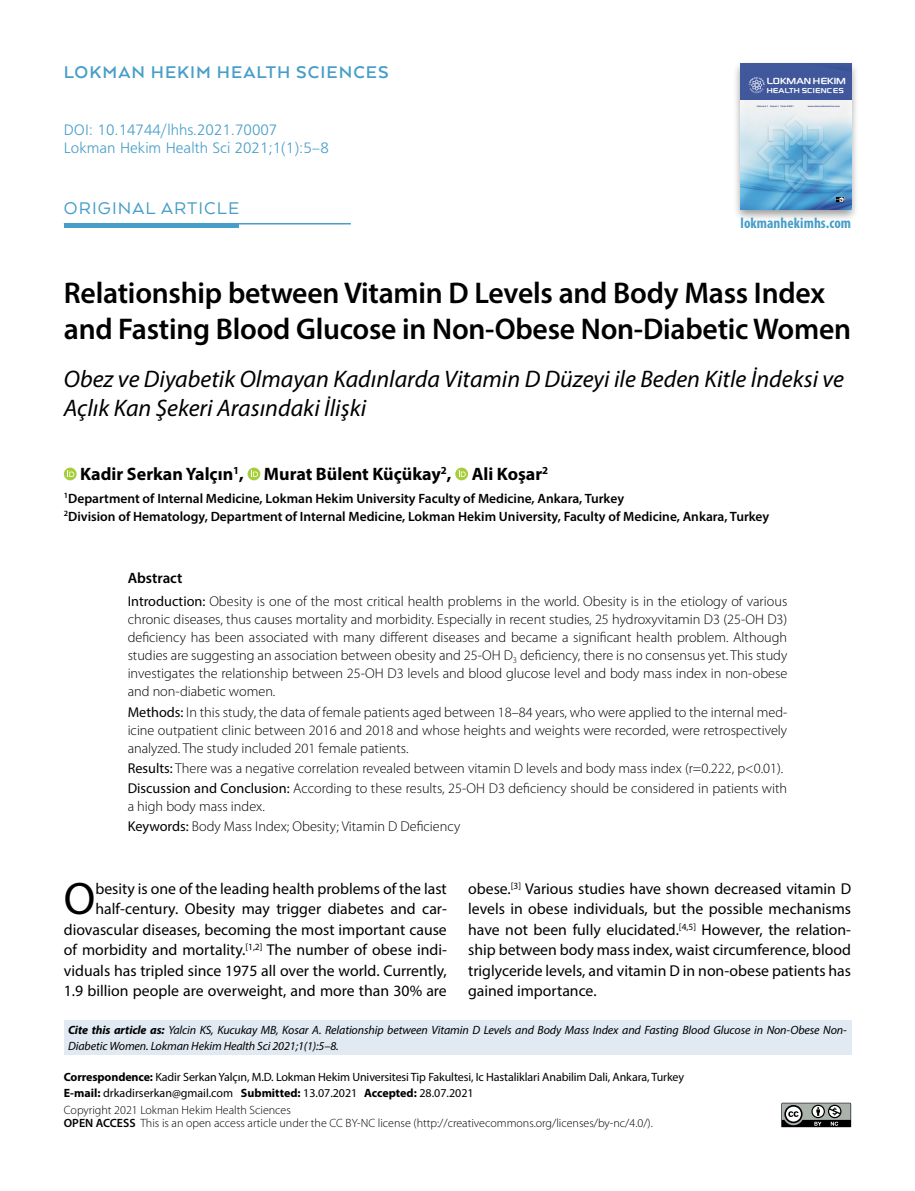
<style>
.page{position:relative;width:915px;height:1191px;background:#fff}
.page>*{position:absolute;margin:0;border:0;box-sizing:border-box;transform-origin:0 0}
.t1{font:45.75px "Myriad Pro";color:#000}
.t2{font:600 30px/36px "Myriad Pro";letter-spacing:-.01em;color:#000}
.t3{font:italic 24px/28.8px "Myriad Pro";color:#000}
.t4{font:700 19.5px "Arquitecta";letter-spacing:.055em;color:#479ec8}
.t5{font:19.5px "Arquitecta";letter-spacing:.055em;color:#479ec8}
.t6{font:700 18px "Myriad Pro";color:#000}
.t7{font:15.75px/20.5px "Myriad Pro";color:#000;text-align:right}
.t8{font:15.75px/18px "Frugal Normal Tr";color:#479ec8}
.t9{font:700 condensed 15px "Myriad Pro";letter-spacing:.01em;color:#479ec8}
.t10{font:600 15px "Myriad Pro";color:#000}
.t11{font:300 14.25px/18px "Myriad Pro";color:#000;text-align:justify}
.t12{font:600 13.5px/18px "Myriad Pro";color:#000}
.t13{font:700 12.6px "Sony Sketch EF";color:#fff}
.t14{font:12px/16.5px "Myriad Pro";letter-spacing:-.01em;color:#000}
.t15{font:italic 12px/16.5px "Myriad Pro";letter-spacing:-.01em;color:#000}
.t16{font:300 12px/13.5px "Myriad Pro";color:#000}
.t17{font:700 10.2px "Sony Sketch EF";letter-spacing:.015em;color:#fff}
.t18{font:700 3.15px "Sony Sketch EF";color:#25408f}
.s1{font-weight:400}
.s2{font-weight:700}
.s3{font-weight:600}
</style>
<div class="page">
<div style="left:64px;top:1020px;width:786px;height:34px;background:#e1eaf3"></div>
<svg style="left:64px;top:467px;width:13px;height:13px"></svg>
<svg style="left:67px;top:470px;width:7px;height:7px"></svg>
<svg style="left:247px;top:467px;width:13px;height:13px"></svg>
<svg style="left:251px;top:470px;width:7px;height:7px"></svg>
<svg style="left:455px;top:467px;width:13px;height:13px"></svg>
<svg style="left:458px;top:470px;width:7px;height:7px"></svg>
<div style="left:732px;top:60px;width:126px;height:162px;background:#000;opacity:.45"></div>
<img style="left:740px;top:100px;width:110px;height:110px">
<div style="left:740px;top:64px;width:110px;height:36px;background:#40579c"></div>
<svg style="left:748px;top:77px;width:16px;height:16px"></svg>
<svg style="left:835px;top:196px;width:9px;height:6px"></svg>
<div style="left:783px;top:114px;width:24px;height:29px;background:#ebf0f1"></div>
<div style="left:782px;top:163px;width:25px;height:29px;background:#000;opacity:.62"></div>
<div style="left:756px;top:141px;width:29px;height:24px;background:#000;opacity:.62"></div>
<div style="left:805px;top:141px;width:29px;height:25px;background:#000;opacity:.62"></div>
<svg style="left:757px;top:115px;width:76px;height:75px;background:#90c4df"></svg>
<hr style="left:64px;top:223px;width:287px;height:1px;background:#479ec8">
<hr style="left:64px;top:224px;width:175px;height:3px;background:#479ec8">
<svg style="left:781px;top:1102px;width:71px;height:26px;background:#7b7e7b"></svg>
<h3 class="t4" style="left:64px;top:60px;width:326px">LOKMAN HEKIM HEALTH SCIENCES</h3>
<p class="t8" style="left:64px;top:120px;width:266px">DOI: 10.14744/lhhs.2021.70007<br>Lokman Hekim Health Sci 2021;1(1):5–8</p>
<h3 class="t5" style="left:64px;top:196px;width:177px">ORIGINAL ARTICLE</h3>
<p class="t13" style="left:766px;top:74px;width:81px">LOKMAN HEKIM</p>
<p class="t17" style="left:766px;top:85px;width:79px">HEALTH SCIENCES</p>
<p class="t18" style="left:756px;top:104px;width:38px">Volume 1 Issue 1 Year 2021</p>
<p class="t18" style="left:807px;top:104px;width:34px">www.lokmanhekimhs.com</p>
<p class="t9" style="left:740px;top:213px;width:112px">lokmanhekimhs.com</p>
<h2 class="t2" style="left:64px;top:274px;width:788px">Relationship between Vitamin D Levels and Body Mass Index and Fasting Blood Glucose in Non-Obese Non-Diabetic Women</h2>
<h3 class="t3" style="left:64px;top:364px;width:781px">Obez ve Diyabetik Olmayan Kadınlarda Vitamin D Düzeyi ile Beden Kitle İndeksi ve<br>Açlık Kan Şekeri Arasındaki İlişki</h3>
<p class="t6" style="left:80px;top:462px;width:469px">Kadir Serkan Yalçın<sup>1</sup>, Murat Bülent Küçükay<sup>2</sup>, Ali Koşar<sup>2</sup></p>
<p class="t12" style="left:64px;top:489px;width:706px"><sup>1</sup>Department of Internal Medicine, Lokman Hekim University Faculty of Medicine, Ankara, Turkey<br><sup>2</sup>Division of Hematology, Department of Internal Medicine, Lokman Hekim University, Faculty of Medicine, Ankara, Turkey</p>
<p class="t10" style="left:128px;top:568px;width:56px">Abstract</p>
<p class="t11" style="left:128px;top:593px;width:661px"><span class="s1">Introduction:</span> Obesity is one of the most critical health problems in the world. Obesity is in the etiology of various chronic diseases, thus causes mortality and morbidity. Especially in recent studies, 25 hydroxyvitamin D3 (25-OH D3) deficiency has been associated with many different diseases and became a significant health problem. Although studies are suggesting an association between obesity and 25-OH D<sub>3</sub> deficiency, there is no consensus yet. This study investigates the relationship between 25-OH D3 levels and blood glucose level and body mass index in non-obese and non-diabetic women.</p>
<p class="t11" style="left:128px;top:703px;width:661px"><span class="s1">Methods:</span> In this study, the data of female patients aged between 18–84 years, who were applied to the internal med&shy;icine outpatient clinic between 2016 and 2018 and whose heights and weights were recorded, were retrospectively analyzed. The study included 201 female patients.</p>
<p class="t11" style="left:128px;top:758px;width:661px;line-height:20.1px"><span class="s1">Results:</span> There was a negative correlation revealed between vitamin D levels and body mass index (r=0.222, p&lt;0.01).<br><span class="s1">Discussion and Conclusion:</span> According to these results, 25-OH D3 deficiency should be considered in patients with</p>
<p class="t11" style="left:128px;top:796px;width:334px;line-height:20.1px">a high body mass index.<br><span class="s1">Keywords:</span> Body Mass Index; Obesity; Vitamin D Deficiency</p>
<p class="t7" style="left:64px;top:878px;width:384px">besity is one of the leading health problems of the last half-century. Obesity may trigger diabetes and car&shy;diovascular diseases, becoming the most important cause of morbidity and mortality.<sup>[1,2]</sup> The number of obese indi&shy;viduals has tripled since 1975 all over the world. Currently, 1.9 billion people are overweight, and more than 30% are</p>
<p class="t7" style="left:468px;top:878px;width:384px;text-align:justify">obese.<sup>[3]</sup> Various studies have shown decreased vitamin D levels in obese individuals, but the possible mechanisms have not been fully elucidated.<sup>[4,5]</sup> However, the relation&shy;ship between body mass index, waist circumference, blood triglyceride levels, and vitamin D in non-obese patients has gained importance.</p>
<h1 class="t1" style="left:64px;top:870px;width:33px">O</h1>
<p class="t15" style="left:68px;top:1021px;width:780px"><span class="s2">Cite this article as:</span> Yalcin KS, Kucukay MB, Kosar A. Relationship between Vitamin D Levels and Body Mass Index and Fasting Blood Glucose in Non-Obese Non-<br>Diabetic Women. Lokman Hekim Health Sci 2021;1(1):5–8.</p>
<p class="t14" style="left:64px;top:1068px;width:621px"><span class="s2">Correspondence:</span> Kadir Serkan Yalçın, M.D. Lokman Hekim Universitesi Tip Fakultesi, Ic Hastaliklari Anabilim Dali, Ankara, Turkey<br><span class="s2">E-mail:</span> drkadirserkan@gmail.com <span class="s2">Submitted:</span> 13.07.2021 <span class="s2">Accepted:</span> 28.07.2021</p>
<p class="t16" style="left:64px;top:1103px;width:590px">Copyright 2021 Lokman Hekim Health Sciences<br><span class="s3">OPEN ACCESS</span> This is an open access article under the CC BY-NC license (http://creativecommons.org/licenses/by-nc/4.0/).</p>
</div>
